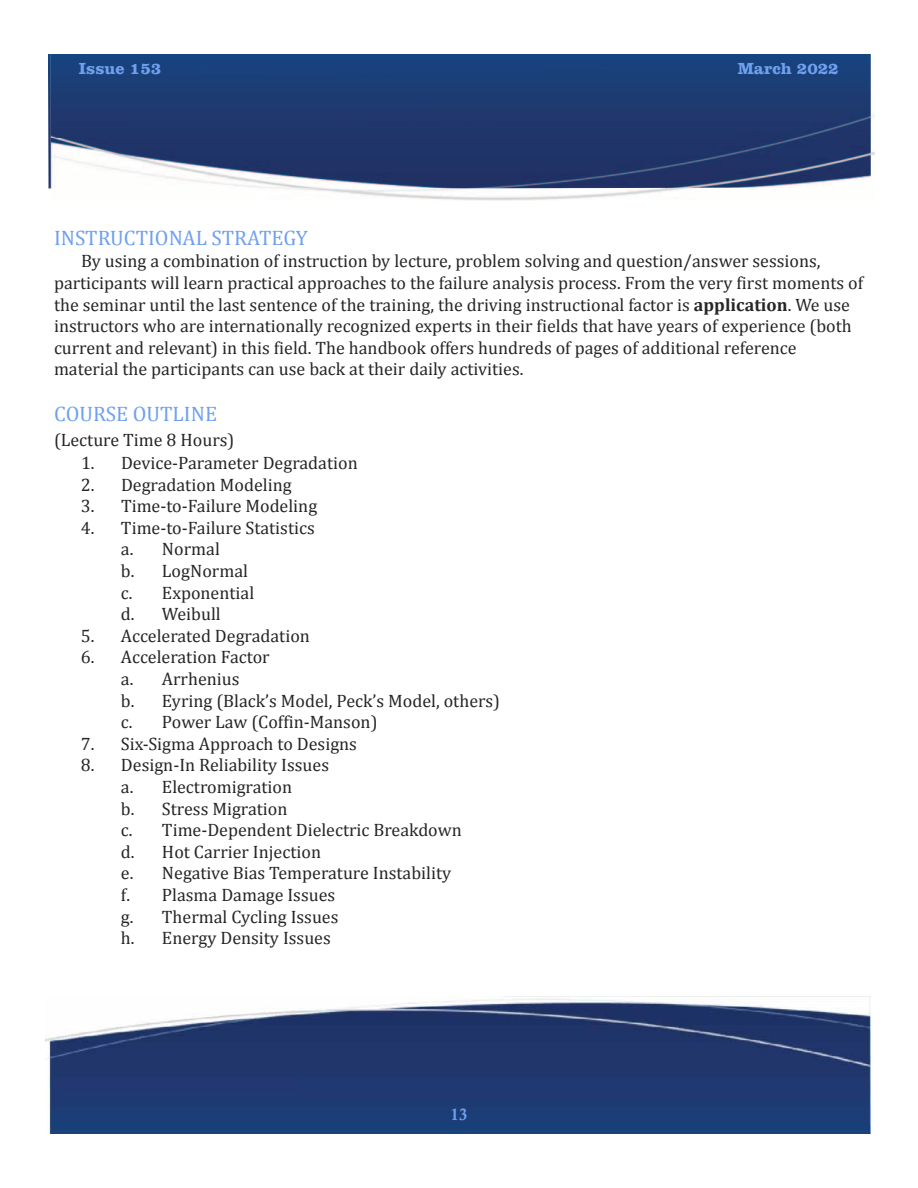
<style>
.page{position:relative;width:918px;height:1188px;background:#fff}
.page>*{position:absolute;margin:0;border:0;box-sizing:border-box;transform-origin:0 0}
.t1{font:21px "Cambria";color:#6fa0ef}
.t2{font:18px/21.6px "Cambria";color:#272526}
.t3{font:700 16.5px "Clarendon BT";color:#6fa0ef}
.t4{font:700 16.5px "Calisto";color:#6fa0ef}
.s1{font-weight:700}
</style>
<div class="page">
<img style="left:48px;top:54px;width:3px;height:134px">
<img style="left:51px;top:54px;width:820px;height:134px">
<img style="left:45px;top:996px;width:825px;height:138px">
<p class="t3" style="left:79px;top:63px;width:84px">Issue 153</p>
<p class="t3" style="left:738px;top:63px;width:103px">March 2022</p>
<p class="t1" style="left:54px;top:225px;width:255px">INSTRUCTIONAL STRATEGY</p>
<p class="t2" style="left:54px;top:250px;width:811px;text-indent:27px">By using a combination of instruction by lecture, problem solving and question/answer sessions, participants will learn practical approaches to the failure analysis process. From the very first moments of the seminar until the last sentence of the training, the driving instructional factor is <span class="s1">application</span>. We use instructors who are internationally recognized experts in their fields that have years of experience (both current and relevant) in this field. The handbook offers hundreds of pages of additional reference material the participants can use back at their daily activities.</p>
<p class="t1" style="left:54px;top:401px;width:165px">COURSE OUTLINE</p>
<p class="t2" style="left:54px;top:429px;width:182px">(Lecture Time 8 Hours)</p>
<p class="t2" style="left:81px;top:452px;width:278px">1. Device-Parameter Degradation</p>
<p class="t2" style="left:81px;top:473px;width:212px">2. Degradation Modeling</p>
<p class="t2" style="left:81px;top:495px;width:238px">3. Time-to-Failure Modeling</p>
<p class="t2" style="left:121px;top:516px;width:195px;text-indent:-40px">4. Time-to-Failure Statistics a. Normal<br>b. LogNormal<br>c. Exponential<br>d. Weibull</p>
<p class="t2" style="left:81px;top:624px;width:230px">5. Accelerated Degradation</p>
<p class="t2" style="left:121px;top:646px;width:381px;text-indent:-40px">6. Acceleration Factor<br>a. Arrhenius<br>b. Eyring (Black’s Model, Peck’s Model, others) c. Power Law (Coffin-Manson)</p>
<p class="t2" style="left:81px;top:732px;width:278px">7. Six-Sigma Approach to Designs</p>
<p class="t2" style="left:121px;top:754px;width:342px;text-indent:-40px">8. Design-In Reliability Issues<br>a. Electromigration<br>b. Stress Migration<br>c. Time-Dependent Dielectric Breakdown d. Hot Carrier Injection<br>e. Negative Bias Temperature Instability f. Plasma Damage Issues<br>g. Thermal Cycling Issues<br>h. Energy Density Issues</p>
<p class="t4" style="left:451px;top:1108px;width:18px">13</p>
</div>
